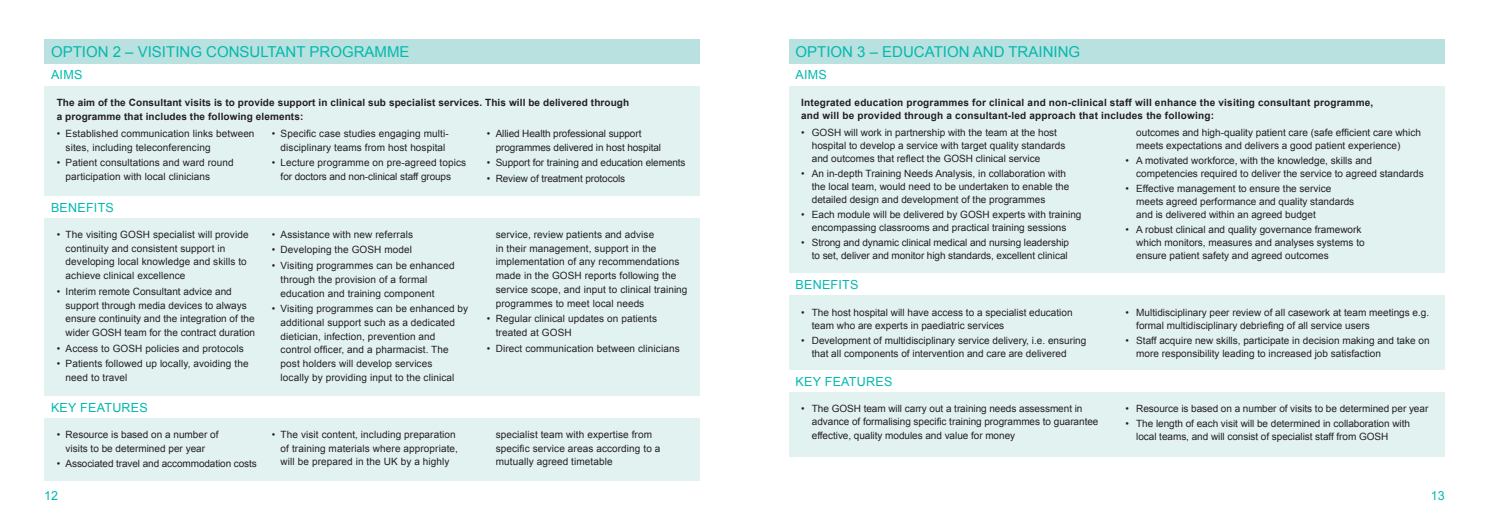
<style>
.page{position:relative;width:1489px;height:525px;background:#fff}
.page>*{position:absolute;margin:0;border:0;box-sizing:border-box;transform-origin:0 0}
.Standfirst_12pt{font:15px "Arial";color:#03b9af}
.Bullet_list{font:12.5px "Arial";letter-spacing:.02em;color:#03b9af}
.Standfirst_12pt-2{font:12.5px "Arial";color:#03b9af}
.t1{font:10px/13.8px "Arial";color:#231f20}
.Bullet_list-2{font:700 10px/13.8px "Arial";letter-spacing:.02em;color:#231f20}
</style>
<div class="page">
<div style="left:44px;top:39px;width:656px;height:24px;background:#b9e1df"></div>
<div style="left:788px;top:39px;width:656px;height:24px;background:#b9e1df"></div>
<div style="left:44px;top:218px;width:656px;height:177px;background:#dff1f0"></div>
<div style="left:788px;top:296px;width:656px;height:74px;background:#dff1f0"></div>
<div style="left:44px;top:418px;width:656px;height:62px;background:#dff1f0"></div>
<div style="left:788px;top:392px;width:656px;height:64px;background:#dff1f0"></div>
<div style="left:44px;top:86px;width:656px;height:109px;background:#dff1f0"></div>
<div style="left:788px;top:86px;width:656px;height:186px;background:#dff1f0"></div>
<p class="Standfirst_12pt" style="left:51px;top:42px;width:360px">OPTION 2 – VISITING CONSULTANT PROGRAMME</p>
<p class="Standfirst_12pt" style="left:795px;top:42px;width:286px">OPTION 3 – EDUCATION AND TRAINING</p>
<p class="Bullet_list" style="left:51px;top:67px;width:33px">AIMS</p>
<p class="Bullet_list" style="left:795px;top:67px;width:33px">AIMS</p>
<p class="Bullet_list-2" style="left:57px;top:96px;width:574px">The aim of the Consultant visits is to provide support in clinical sub specialist services. This will be delivered through a programme that includes the following elements:</p>
<p class="t1" style="left:66px;top:127px;width:190px;text-indent:-9px">• Established communication links between sites, including teleconferencing</p>
<p class="t1" style="left:66px;top:156px;width:170px;text-indent:-9px">• Patient consultations and ward round participation with local clinicians</p>
<p class="t1" style="left:272px;top:127px;width:178px;text-align:center">• Specific case studies engaging multi&shy;disciplinary teams from host hospital</p>
<p class="t1" style="left:281px;top:156px;width:187px;text-indent:-9px">• Lecture programme on pre-agreed topics for doctors and non-clinical staff groups</p>
<p class="t1" style="left:495px;top:127px;width:167px;text-indent:-9px">• Allied Health professional support programmes delivered in host hospital</p>
<p class="t1" style="left:487px;top:156px;width:200px">• Support for training and education elements</p>
<p class="t1" style="left:487px;top:171px;width:140px">• Review of treatment protocols</p>
<p class="Bullet_list" style="left:51px;top:199px;width:64px">BENEFITS</p>
<p class="t1" style="left:66px;top:227px;width:184px;text-indent:-9px">• The visiting GOSH specialist will provide continuity and consistent support in developing local knowledge and skills to achieve clinical excellence</p>
<p class="t1" style="left:66px;top:284px;width:191px;text-indent:-9px">• Interim remote Consultant advice and support through media devices to always ensure continuity and the integration of the wider GOSH team for the contract duration</p>
<p class="t1" style="left:57px;top:341px;width:188px">• Access to GOSH policies and protocols</p>
<p class="t1" style="left:66px;top:356px;width:184px;text-indent:-9px">• Patients followed up locally, avoiding the need to travel</p>
<p class="Bullet_list" style="left:51px;top:398px;width:98px">KEY FEATURES</p>
<p class="t1" style="left:57px;top:427px;width:163px;text-align:center">• Resource is based on a number of visits to be determined per year</p>
<p class="t1" style="left:57px;top:456px;width:201px">• Associated travel and accommodation costs</p>
<p class="t1" style="left:272px;top:227px;width:143px">• Assistance with new referrals</p>
<p class="t1" style="left:272px;top:243px;width:142px">• Developing the GOSH model</p>
<p class="t1" style="left:281px;top:258px;width:175px;text-indent:-9px">• Visiting programmes can be enhanced through the provision of a formal education and training component</p>
<p class="t1" style="left:281px;top:301px;width:189px;text-indent:-9px">• Visiting programmes can be enhanced by additional support such as a dedicated dietician, infection, prevention and control officer, and a pharmacist. The post holders will develop services<br>locally by providing input to the clinical</p>
<p class="t1" style="left:495px;top:227px;width:193px">service, review patients and advise<br>in their management, support in the implementation of any recommendations made in the GOSH reports following the service scope, and input to clinical training programmes to meet local needs</p>
<p class="t1" style="left:495px;top:312px;width:163px;text-indent:-9px">• Regular clinical updates on patients treated at GOSH</p>
<p class="t1" style="left:487px;top:341px;width:194px">• Direct communication between clinicians</p>
<p class="t1" style="left:281px;top:427px;width:179px;text-indent:-9px">• The visit content, including preparation of training materials where appropriate, will be prepared in the UK by a highly</p>
<p class="t1" style="left:495px;top:427px;width:166px">specialist team with expertise from specific service areas according to a mutually agreed timetable</p>
<p class="Bullet_list-2" style="left:801px;top:96px;width:573px;line-height:13.1px">Integrated education programmes for clinical and non-clinical staff will enhance the visiting consultant programme, and will be provided through a consultant-led approach that includes the following:</p>
<p class="t1" style="left:811px;top:126px;width:255px;line-height:13.1px;text-indent:-11px">• GOSH will work in partnership with the team at the host hospital to develop a service with target quality standards and outcomes that reflect the GOSH clinical service</p>
<p class="t1" style="left:811px;top:167px;width:259px;line-height:13.1px;text-indent:-11px">• An in-depth Training Needs Analysis, in collaboration with the local team, would need to be undertaken to enable the detailed design and development of the programmes</p>
<p class="t1" style="left:801px;top:208px;width:282px;line-height:13.1px;text-align:center">• Each module will be delivered by GOSH experts with training encompassing classrooms and practical training sessions</p>
<p class="t1" style="left:801px;top:236px;width:269px;line-height:13.1px;text-align:right">• Strong and dynamic clinical medical and nursing leadership to set, deliver and monitor high standards, excellent clinical</p>
<p class="t1" style="left:1136px;top:126px;width:286px;line-height:13.1px">outcomes and high-quality patient care (safe efficient care which meets expectations and delivers a good patient experience)</p>
<p class="t1" style="left:1136px;top:154px;width:289px;line-height:13.1px;text-indent:-11px">• A motivated workforce, with the knowledge, skills and competencies required to deliver the service to agreed standards</p>
<p class="t1" style="left:1136px;top:182px;width:219px;line-height:13.1px;text-indent:-11px">• Effective management to ensure the service meets agreed performance and quality standards and is delivered within an agreed budget</p>
<p class="t1" style="left:1136px;top:223px;width:230px;line-height:13.1px;text-indent:-11px">• A robust clinical and quality governance framework which monitors, measures and analyses systems to ensure patient safety and agreed outcomes</p>
<p class="Bullet_list" style="left:795px;top:276px;width:64px">BENEFITS</p>
<p class="t1" style="left:811px;top:305px;width:262px;line-height:13.1px;text-indent:-11px">• The host hospital will have access to a specialist education team who are experts in paediatric services</p>
<p class="t1" style="left:811px;top:333px;width:276px;line-height:13.1px;text-indent:-11px">• Development of multidisciplinary service delivery, i.e. ensuring that all components of intervention and care are delivered</p>
<p class="Bullet_list" style="left:795px;top:373px;width:98px">KEY FEATURES</p>
<p class="t1" style="left:1136px;top:305px;width:294px;line-height:13.1px;text-indent:-11px">• Multidisciplinary peer review of all casework at team meetings e.g. formal multidisciplinary debriefing of all service users</p>
<p class="t1" style="left:1136px;top:333px;width:295px;line-height:13.1px;text-indent:-11px">• Staff acquire new skills, participate in decision making and take on more responsibility leading to increased job satisfaction</p>
<p class="t1" style="left:811px;top:402px;width:288px;line-height:13.1px;text-indent:-11px">• The GOSH team will carry out a training needs assessment in advance of formalising specific training programmes to guarantee effective, quality modules and value for money</p>
<p class="t1" style="left:1125px;top:402px;width:304px">• Resource is based on a number of visits to be determined per year</p>
<p class="t1" style="left:1136px;top:417px;width:275px;line-height:13.1px;text-indent:-11px">• The length of each visit will be determined in collaboration with local teams, and will consist of specialist staff from GOSH</p>
<p class="Standfirst_12pt-2" style="left:44px;top:487px;width:15px">12</p>
<p class="Standfirst_12pt-2" style="left:1430px;top:487px;width:15px">13</p>
</div>
